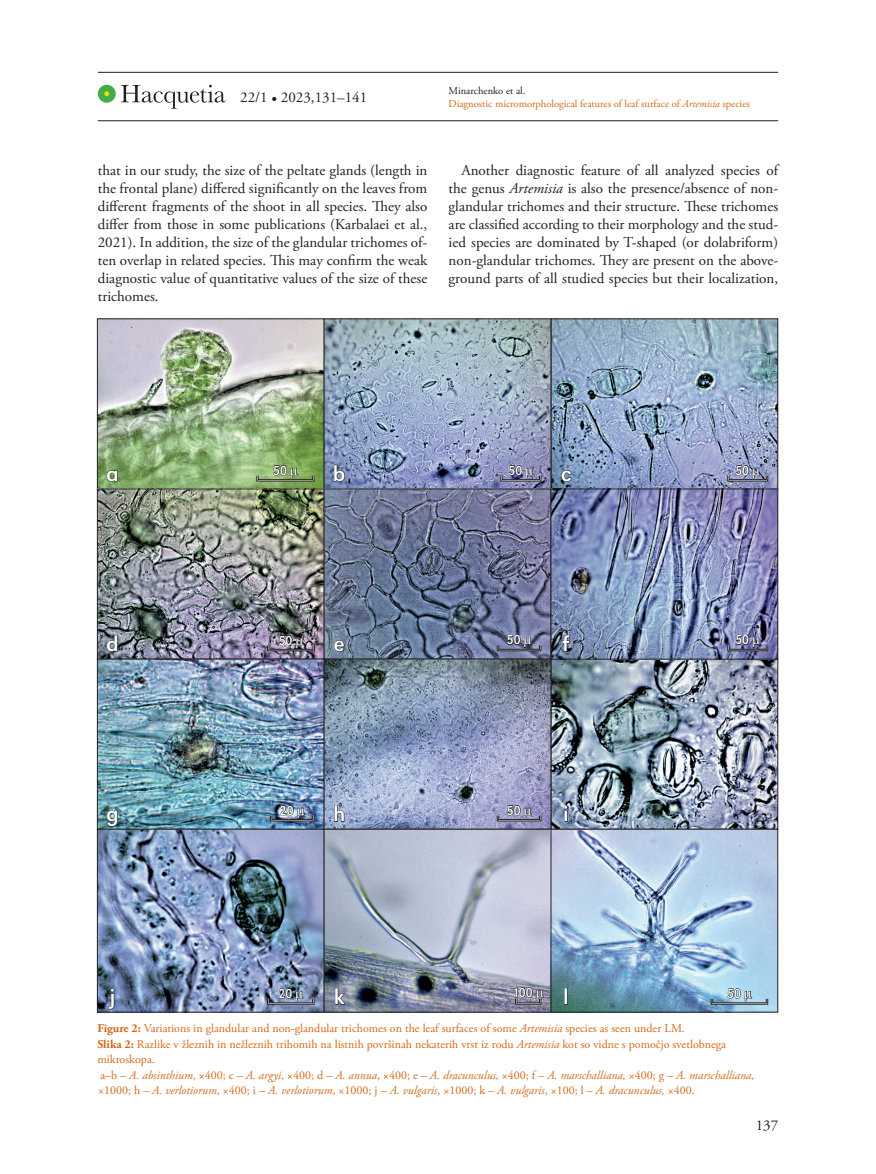
<style>
.page{position:relative;width:876px;height:1174px;background:#fff}
.page>*{position:absolute;margin:0;border:0;box-sizing:border-box;transform-origin:0 0}
.t1{font:22.5px "URW Grotesk TEE";color:#fff}
.t2{font:15px/18px "Adobe Garamond Pro";color:#231f20;text-align:justify}
.t3{font:13.5px "URW Grotesk TEE";color:#fff;scale:.9 1}
.t4{font:italic 12px/16.5px "Adobe Garamond Pro";color:#d3691a}
.t5{font:12px/16.5px "Adobe Garamond Pro";color:#d3691a}
.t6{font:10.5px/12.6px "Adobe Garamond Pro";color:#d3691a}
.s1{color:#231f20}
.s2{font-style:italic}
.s3{font-family:"Georgia"}
.s4{font-weight:700}
.s5{font-style:normal}
</style>
<div class="page">
<hr style="left:98px;top:72px;width:680px;height:1px;background:#231f20">
<hr style="left:98px;top:120px;width:680px;height:1px;background:#231f20">
<svg style="left:121px;top:85px;width:105px;height:24px"></svg>
<div style="left:98px;top:85px;width:18px;height:18px;background:#40ae49;border-radius:50%"></div>
<svg style="left:104px;top:91px;width:5px;height:5px"></svg>
<img style="left:99px;top:320px;width:677px;height:690px">
<div style="left:551px;top:658px;width:227px;height:171px;border:1px solid #231f20"></div>
<div style="left:97px;top:318px;width:228px;height:171px;border:1px solid #231f20"></div>
<div style="left:551px;top:318px;width:227px;height:171px;border:1px solid #231f20"></div>
<div style="left:324px;top:318px;width:227px;height:171px;border:1px solid #231f20"></div>
<div style="left:97px;top:488px;width:228px;height:171px;border:1px solid #231f20"></div>
<div style="left:324px;top:488px;width:227px;height:171px;border:1px solid #231f20"></div>
<div style="left:551px;top:488px;width:227px;height:171px;border:1px solid #231f20"></div>
<div style="left:97px;top:658px;width:228px;height:171px;border:1px solid #231f20"></div>
<div style="left:324px;top:658px;width:227px;height:171px;border:1px solid #231f20"></div>
<div style="left:97px;top:829px;width:228px;height:183px;border:1px solid #231f20"></div>
<div style="left:324px;top:829px;width:227px;height:183px;border:1px solid #231f20"></div>
<div style="left:551px;top:829px;width:227px;height:183px;border:1px solid #231f20"></div>
<svg style="left:106px;top:470px;width:12px;height:12px"></svg>
<svg style="left:561px;top:470px;width:11px;height:12px"></svg>
<svg style="left:106px;top:810px;width:12px;height:17px"></svg>
<svg style="left:334px;top:640px;width:11px;height:12px"></svg>
<svg style="left:562px;top:634px;width:9px;height:18px"></svg>
<svg style="left:107px;top:988px;width:8px;height:21px"></svg>
<svg style="left:335px;top:987px;width:11px;height:18px"></svg>
<div style="left:564px;top:988px;width:4px;height:16px;border:1px solid #231f20"></div>
<svg style="left:106px;top:634px;width:12px;height:18px"></svg>
<svg style="left:334px;top:804px;width:11px;height:18px"></svg>
<div style="left:564px;top:810px;width:4px;height:11px;border:1px solid #231f20"></div>
<svg style="left:564px;top:805px;width:4px;height:4px"></svg>
<svg style="left:334px;top:464px;width:11px;height:18px"></svg>
<svg style="left:711px;top:988px;width:57px;height:16px"></svg>
<svg style="left:267px;top:988px;width:47px;height:16px"></svg>
<svg style="left:513px;top:987px;width:31px;height:17px"></svg>
<svg style="left:256px;top:465px;width:58px;height:16px"></svg>
<svg style="left:500px;top:465px;width:41px;height:16px"></svg>
<svg style="left:727px;top:465px;width:41px;height:16px"></svg>
<svg style="left:727px;top:634px;width:41px;height:17px"></svg>
<svg style="left:497px;top:634px;width:44px;height:17px"></svg>
<svg style="left:267px;top:634px;width:48px;height:17px"></svg>
<svg style="left:270px;top:804px;width:44px;height:17px"></svg>
<svg style="left:497px;top:804px;width:44px;height:17px"></svg>
<p class="t2" style="left:240px;top:89px;width:128px">22/1 • 2023,131–141</p>
<p class="t6" style="left:449px;top:85px;width:303px"><span class="s1">Minarchenko et al.<br></span>Diagnostic micromorphological features of leaf surface of <span class="s2">Artemisia</span> species</p>
<p class="t2" style="left:98px;top:162px;width:331px">that in our study, the size of the peltate glands (length in the frontal plane) differed significantly on the leaves from different fragments of the shoot in all species. They also differ from those in some publications (Karbalaei et al., 2021). In addition, the size of the glandular trichomes of&shy;ten overlap in related species. This may confirm the weak diagnostic value of quantitative values of the size of these trichomes.</p>
<p class="t2" style="left:449px;top:162px;width:331px;text-indent:13px">Another diagnostic feature of all analyzed species of the genus <span class="s2">Artemisia</span> is also the presence/absence of non&shy;glandular trichomes and their structure. These trichomes are classified according to their morphology and the stud&shy;ied species are dominated by T-shaped (or dolabriform) non-glandular trichomes. They are present on the above&shy;ground parts of all studied species but their localization,</p>
<h1 class="t1" style="left:333px;top:460px;width:14px">b</h1>
<p class="t3" style="left:273px;top:462px;width:29px">50 <span class="s3">μ</span></p>
<p class="t3" style="left:509px;top:462px;width:29px">50 <span class="s3">μ</span></p>
<p class="t3" style="left:735px;top:462px;width:29px">50 <span class="s3">μ</span></p>
<h1 class="t1" style="left:106px;top:460px;width:14px">a</h1>
<h1 class="t1" style="left:561px;top:460px;width:12px">c</h1>
<h1 class="t1" style="left:106px;top:630px;width:14px">d</h1>
<h1 class="t1" style="left:106px;top:800px;width:14px">g</h1>
<p class="t3" style="left:279px;top:632px;width:29px">50 <span class="s3">μ</span></p>
<p class="t3" style="left:507px;top:632px;width:29px">50 <span class="s3">μ</span></p>
<p class="t3" style="left:735px;top:632px;width:29px">50 <span class="s3">μ</span></p>
<h1 class="t1" style="left:334px;top:630px;width:13px">e</h1>
<h1 class="t1" style="left:563px;top:630px;width:8px">f</h1>
<h1 class="t1" style="left:333px;top:800px;width:14px">h</h1>
<h1 class="t1" style="left:563px;top:800px;width:7px">i</h1>
<p class="t3" style="left:280px;top:802px;width:29px">20 <span class="s3">μ</span></p>
<p class="t3" style="left:507px;top:802px;width:29px">50 <span class="s3">μ</span></p>
<p class="t3" style="left:279px;top:985px;width:29px">20 <span class="s3">μ</span></p>
<p class="t3" style="left:512px;top:984px;width:36px">100 <span class="s3">μ</span></p>
<p class="t3" style="left:727px;top:985px;width:29px">50 <span class="s3">μ</span></p>
<h1 class="t1" style="left:110px;top:983px;width:7px">j</h1>
<h1 class="t1" style="left:334px;top:983px;width:12px">k</h1>
<h1 class="t1" style="left:563px;top:983px;width:7px">l</h1>
<p class="t5" style="left:97px;top:1020px;width:630px"><span class="s4">Figure 2:</span> Variations in glandular and non-glandular trichomes on the leaf surfaces of some <span class="s2">Artemisia</span> species as seen under LM.<br><span class="s4">Slika 2:</span> Razlike v žleznih in nežleznih trihomih na listnih površinah nekaterih vrst iz rodu <span class="s2">Artemisia</span> kot so vidne s pomočjo svetlobnega</p>
<p class="t4" style="left:97px;top:1051px;width:659px"><span class="s5">mikroskopa.<br>a–b</span> – A. absinthium<span class="s5">, ×400; c</span> – A. argyi<span class="s5">, ×400; d</span> – A. annua<span class="s5">, ×400; e</span> – A. dracunculus, <span class="s5">×400; f –</span> A. marschalliana, <span class="s5">×400; g</span> – A. marschalliana,</p>
<p class="t4" style="left:97px;top:1081px;width:599px">×<span class="s5">1000; h</span> – A. verlotiorum<span class="s5">, ×400; i</span> – A. verlotiorum<span class="s5">, ×1000; j –</span> A. vulgaris<span class="s5">, ×1000; k –</span> A. vulgaris<span class="s5">, ×100; l –</span> A. dracunculus, <span class="s5">×400.</span></p>
<p class="t2" style="left:756px;top:1116px;width:24px">137</p>
</div>
